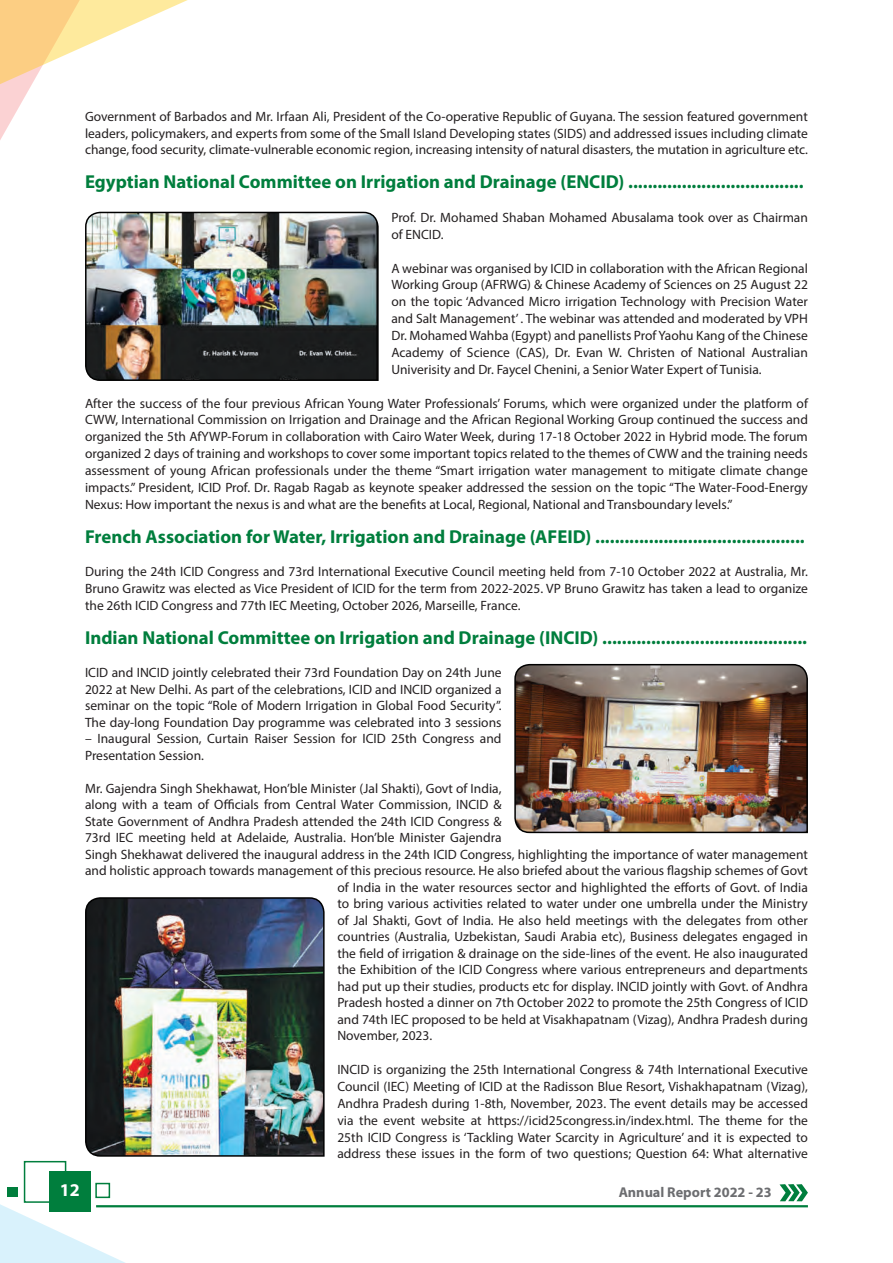
<style>
.page{position:relative;width:893px;height:1263px;background:#fff}
.page>*{position:absolute;margin:0;border:0;box-sizing:border-box;transform-origin:0 0}
.t1{font:700 18.75px "Myriad Pro";color:#007e3d}
.t2{font:700 18px "Myriad Pro";color:#fff}
.t3{font:700 14.25px "Myriad Pro";color:#6c6d70}
.t4{font:13.5px/16.8px "Myriad Pro";color:#231f20;text-align:justify}
</style>
<div class="page">
<svg style="left:0;top:1188px;width:199px;height:75px"></svg>
<div style="left:24px;top:1161px;width:42px;height:42px;border:2px solid #007e3d"></div>
<div style="left:49px;top:1171px;width:41px;height:40px;background:#007e3d"></div>
<div style="left:7px;top:1187px;width:11px;height:10px;background:#007e3d"></div>
<div style="left:95px;top:1183px;width:15px;height:15px;border:2px solid #007e3d"></div>
<hr style="left:96px;top:1205px;width:712px;height:2px;background:#007e3d">
<svg style="left:0;top:0;width:188px;height:140px"></svg>
<svg style="left:779px;top:1184px;width:29px;height:17px"></svg>
<img style="left:85px;top:211px;width:294px;height:170px">
<img style="left:514px;top:663px;width:294px;height:171px">
<img style="left:85px;top:897px;width:240px;height:260px">
<p class="t4" style="left:85px;top:108px;width:724px">Government of Barbados and Mr. Irfaan Ali, President of the Co-operative Republic of Guyana. The session featured government leaders, policymakers, and experts from some of the Small Island Developing states (SIDS) and addressed issues including climate change, food security, climate-vulnerable economic region, increasing intensity of natural disasters, the mutation in agriculture etc.</p>
<h1 class="t1" style="left:85px;top:170px;width:720px">Egyptian National Committee on Irrigation and Drainage (ENCID) ....................................</h1>
<p class="t4" style="left:391px;top:209px;width:418px">Prof. Dr. Mohamed Shaban Mohamed Abusalama took over as Chairman of ENCID.</p>
<p class="t4" style="left:391px;top:259px;width:418px">A webinar was organised by ICID in collaboration with the African Regional Working Group (AFRWG) &amp; Chinese Academy of Sciences on 25 August 22 on the topic ‘Advanced Micro irrigation Technology with Precision Water and Salt Management’ . The webinar was attended and moderated by VPH Dr. Mohamed Wahba (Egypt) and panellists Prof Yaohu Kang of the Chinese Academy of Science (CAS), Dr. Evan W. Christen of National Australian Univerisity and Dr. Faycel Chenini, a Senior Water Expert of Tunisia.</p>
<p class="t4" style="left:85px;top:394px;width:724px">After the success of the four previous African Young Water Professionals’ Forums, which were organized under the platform of CWW, International Commission on Irrigation and Drainage and the African Regional Working Group continued the success and organized the 5th AfYWP-Forum in collaboration with Cairo Water Week, during 17-18 October 2022 in Hybrid mode. The forum organized 2 days of training and workshops to cover some important topics related to the themes of CWW and the training needs assessment of young African professionals under the theme “Smart irrigation water management to mitigate climate change impacts.” President, ICID Prof. Dr. Ragab Ragab as keynote speaker addressed the session on the topic “The Water-Food-Energy Nexus: How important the nexus is and what are the benefits at Local, Regional, National and Transboundary levels.”</p>
<h1 class="t1" style="left:85px;top:524px;width:721px">French Association for Water, Irrigation and Drainage (AFEID) ...........................................</h1>
<p class="t4" style="left:85px;top:563px;width:724px">During the 24th ICID Congress and 73rd International Executive Council meeting held from 7-10 October 2022 at Australia, Mr.<br>Bruno Grawitz was elected as Vice President of ICID for the term from 2022-2025. VP Bruno Grawitz has taken a lead to organize the 26th ICID Congress and 77th IEC Meeting, October 2026, Marseille, France.</p>
<h1 class="t1" style="left:85px;top:625px;width:723px">Indian National Committee on Irrigation and Drainage (INCID) ..........................................</h1>
<p class="t4" style="left:85px;top:664px;width:418px">ICID and INCID jointly celebrated their 73rd Foundation Day on 24th June 2022 at New Delhi. As part of the celebrations, ICID and INCID organized a seminar on the topic “Role of Modern Irrigation in Global Food Security”.<br>The day-long Foundation Day programme was celebrated into 3 sessions</p>
<p class="t4" style="left:85px;top:730px;width:418px">– Inaugural Session, Curtain Raiser Session for ICID 25th Congress and<br>Presentation Session.</p>
<p class="t4" style="left:85px;top:780px;width:418px">Mr. Gajendra Singh Shekhawat, Hon’ble Minister (Jal Shakti), Govt of India,</p>
<p class="t4" style="left:85px;top:796px;width:418px">along with a team of Officials from Central Water Commission, INCID &amp;</p>
<p class="t4" style="left:85px;top:813px;width:418px">State Government of Andhra Pradesh attended the 24th ICID Congress &amp;</p>
<p class="t4" style="left:85px;top:829px;width:418px">73rd IEC meeting held at Adelaide, Australia. Hon’ble Minister Gajendra</p>
<p class="t4" style="left:85px;top:846px;width:724px">Singh Shekhawat delivered the inaugural address in the 24th ICID Congress, highlighting the importance of water management</p>
<p class="t4" style="left:85px;top:862px;width:724px">and holistic approach towards management of this precious resource. He also briefed about the various flagship schemes of Govt</p>
<p class="t4" style="left:337px;top:878px;width:472px">of India in the water resources sector and highlighted the efforts of Govt. of India</p>
<p class="t4" style="left:337px;top:895px;width:472px">to bring various activities related to water under one umbrella under the Ministry</p>
<p class="t4" style="left:337px;top:911px;width:472px">of Jal Shakti, Govt of India. He also held meetings with the delegates from other</p>
<p class="t4" style="left:337px;top:928px;width:472px">countries (Australia, Uzbekistan, Saudi Arabia etc), Business delegates engaged in</p>
<p class="t4" style="left:337px;top:944px;width:472px">the field of irrigation &amp; drainage on the side-lines of the event. He also inaugurated</p>
<p class="t4" style="left:337px;top:961px;width:472px">the Exhibition of the ICID Congress where various entrepreneurs and departments</p>
<p class="t4" style="left:337px;top:977px;width:472px">had put up their studies, products etc for display. INCID jointly with Govt. of Andhra</p>
<p class="t4" style="left:337px;top:994px;width:472px">Pradesh hosted a dinner on 7th October 2022 to promote the 25th Congress of ICID</p>
<p class="t4" style="left:337px;top:1010px;width:472px">and 74th IEC proposed to be held at Visakhapatnam (Vizag), Andhra Pradesh during</p>
<p class="t4" style="left:337px;top:1027px;width:96px">November, 2023.</p>
<p class="t4" style="left:337px;top:1061px;width:472px">INCID is organizing the 25th International Congress &amp; 74th International Executive Council (IEC) Meeting of ICID at the Radisson Blue Resort, Vishakhapatnam (Vizag), Andhra Pradesh during 1-8th, November, 2023. The event details may be accessed via the event website at https://icid25congress.in/index.html. The theme for the 25th ICID Congress is ‘Tackling Water Scarcity in Agriculture’ and it is expected to address these issues in the form of two questions; Question 64: What alternative</p>
<h2 class="t2" style="left:60px;top:1178px;width:21px">12</h2>
<p class="t3" style="left:619px;top:1183px;width:154px">Annual Report 2022 - 23</p>
</div>
